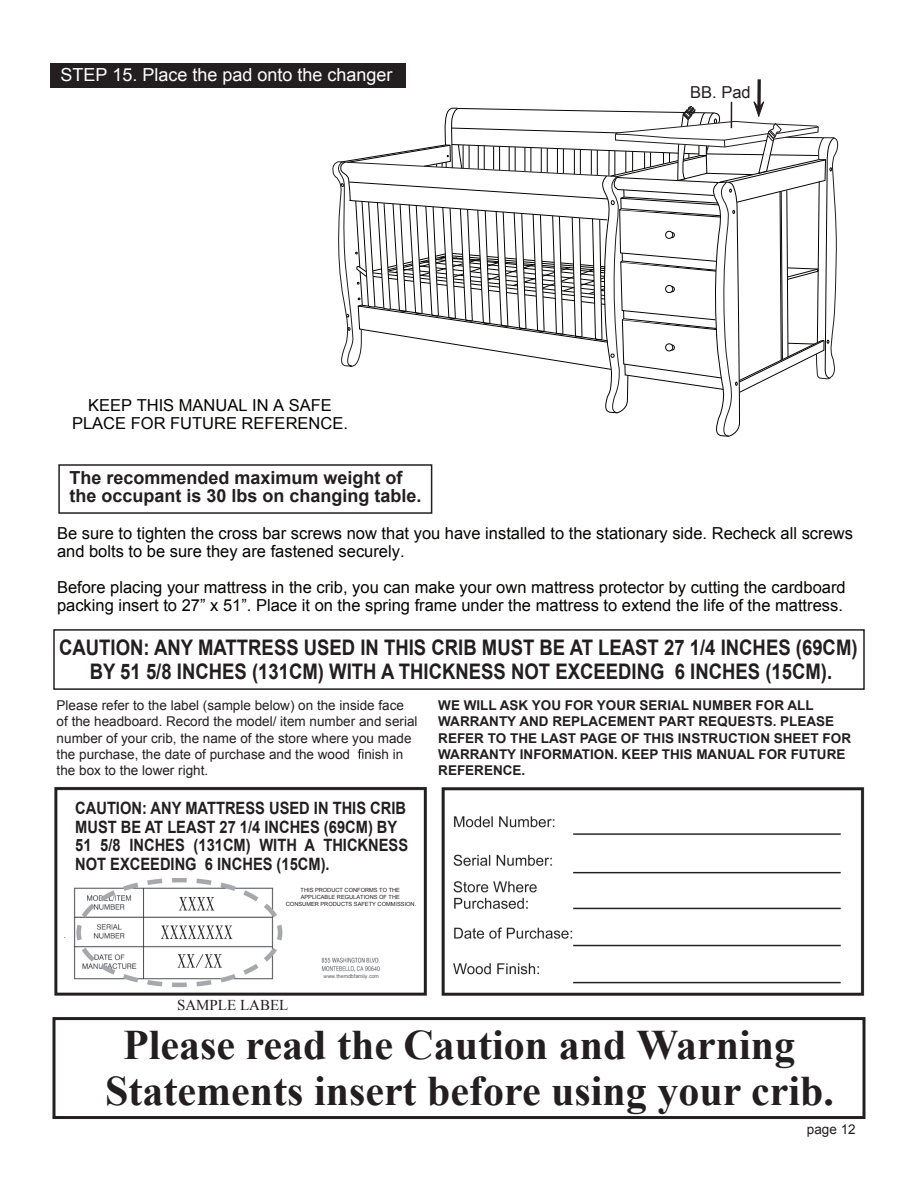
<style>
.page{position:relative;width:918px;height:1188px;background:#fff}
.page>*{position:absolute;margin:0;border:0;box-sizing:border-box;transform-origin:0 0}
.t1{font:700 42px/45.9px "Times New Roman";color:#231f20;text-align:center}
.t2{font:700 21.45px/23.4px "Arial";color:#231f20;text-align:center;scale:.86 1}
.t3{font:700 18px/18px "Arial";color:#231f20}
.t4{font:18px "Arial";color:#fff}
.t5{font:700 16.95px/18.6px "Arial";color:#231f20;scale:.86 1}
.t6{font:16.5px/18px "Arial";color:#040503}
.t7{font:16.5px "Arial";color:#231f20}
.t8{font:15px "Times New Roman";color:#231f20}
.t9{font:13.5px/16.2px "Arial";color:#231f20}
.t10{font:700 13.5px/16.2px "Arial";color:#231f20}
.t11{font:5.7px/7.1px "Arial";color:#231f20;text-align:center}
.t12{font:5.25px "Arial";color:#5c5c5f}
</style>
<div class="page">
<div style="left:58px;top:464px;width:374px;height:50px;border:2px solid #231f20"></div>
<div style="left:51px;top:63px;width:355px;height:24px;background:#231f20"></div>
<div style="left:53px;top:629px;width:812px;height:61px;border:2px solid #231f20"></div>
<svg style="left:358px;top:749px;width:5px;height:10px"></svg>
<img style="left:54px;top:787px;width:811px;height:209px">
<div style="left:52px;top:1017px;width:814px;height:102px;border:3px solid #231f20"></div>
<div style="left:283px;top:882px;width:134px;height:73px;background:#fff"></div>
<div style="left:295px;top:973px;width:110px;height:10px;background:#fff"></div>
<div style="left:70px;top:795px;width:343px;height:83px;background:#fff"></div>
<svg style="left:340px;top:79px;width:498px;height:358px"></svg>
<p class="t4" style="left:60px;top:63px;width:334px">STEP 15. Place the pad onto the changer</p>
<p class="t6" style="left:72px;top:397px;width:277px;text-align:center">KEEP THIS MANUAL IN A SAFE<br>PLACE FOR FUTURE REFERENCE.</p>
<p class="t7" style="left:690px;top:82px;width:62px">BB. Pad</p>
<p class="t3" style="left:69px;top:469px;width:354px">The recommended maximum weight of the occupant is 30 lbs on changing table.</p>
<p class="t6" style="left:57px;top:524px;width:798px">Be sure to tighten the cross bar screws now that you have installed to the stationary side. Recheck all screws and bolts to be sure they are fastened securely.</p>
<p class="t6" style="left:57px;top:578px;width:790px">Before placing your mattress in the crib, you can make your own mattress protector by cutting the cardboard packing insert to 27” x 51”. Place it on the spring frame under the mattress to extend the life of the mattress.</p>
<h2 class="t2" style="left:59px;top:637px;width:930px">CAUTION: ANY MATTRESS USED IN THIS CRIB MUST BE AT LEAST 27 1/4 INCHES (69CM)<br>BY 51 5/8 INCHES (131CM) WITH A THICKNESS NOT EXCEEDING 6 INCHES (15CM).</h2>
<p class="t9" style="left:57px;top:697px;width:362px">Please refer to the label (sample below) on the inside face of the headboard. Record the model/ item number and serial number of your crib, the name of the store where you made the purchase, the date of purchase and the wood nish in the box to the lower right.</p>
<p class="t10" style="left:438px;top:698px;width:414px">WE WILL ASK YOU FOR YOUR SERIAL NUMBER FOR ALL WARRANTY AND REPLACEMENT PART REQUESTS. PLEASE REFER TO THE LAST PAGE OF THIS INSTRUCTION SHEET FOR WARRANTY INFORMATION. KEEP THIS MANUAL FOR FUTURE REFERENCE.</p>
<p class="t5" style="left:75px;top:799px;width:389px">CAUTION: ANY MATTRESS USED IN THIS CRIB MUST BE AT LEAST 27 1/4 INCHES (69CM) BY 51 5/8 INCHES (131CM) WITH A THICKNESS NOT EXCEEDING 6 INCHES (15CM).</p>
<p class="t11" style="left:286px;top:887px;width:132px">THIS PRODUCT CONFORMS TO THE<br>APPLICABLE REGULATIONS OF THE<br>CONSUMER PRODUCTS SAFETY COMMISSION.</p>
<p class="t8" style="left:177px;top:995px;width:113px">SAMPLE LABEL</p>
<p class="t12" style="left:324px;top:973px;width:57px">www.themdbfamily.com</p>
<h1 class="t1" style="left:105px;top:1021px;width:730px">Please read the Caution and Warning<br>Statements insert before using your crib.</h1>
<p class="t9" style="left:807px;top:1121px;width:50px">page 12</p>
</div>
